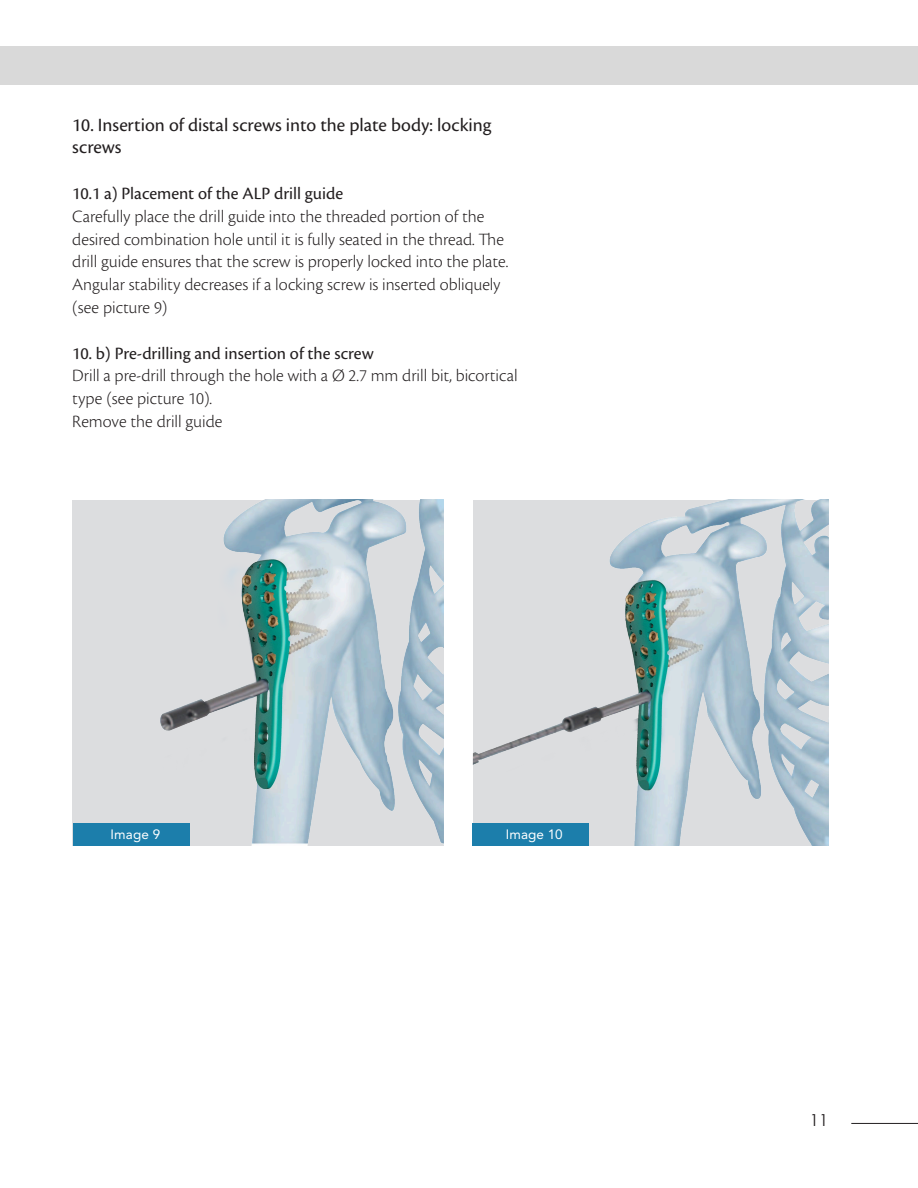
<style>
.page{position:relative;width:918px;height:1188px;background:#fff}
.page>*{position:absolute;margin:0;border:0;box-sizing:border-box;transform-origin:0 0}
.subtemas{font:19.5px "Cronos Pro";color:#231f20}
.sinsangria{font:300 18px "Cronos Pro";color:#231f20}
.sinsangria-2{font:18px "Cronos Pro";color:#231f20}
.t1{font:16.5px "Century Gothic";color:#231f20}
.t2{font:13.5px "Avenir LT Std";letter-spacing:.01em;color:#fff}
</style>
<div class="page">
<div style="left:0;top:46px;width:918px;height:39px;background:#d9d9d9"></div>
<hr style="left:851px;top:1123px;width:67px;height:1px;background:#231f20">
<div style="left:72px;top:500px;width:371px;height:346px;background:#dcdddf"></div>
<img style="left:102px;top:500px;width:341px;height:346px">
<img style="left:473px;top:500px;width:356px;height:346px">
<div style="left:74px;top:824px;width:116px;height:22px;background:#1c7eab"></div>
<div style="left:472px;top:824px;width:116px;height:22px;background:#1c7eab"></div>
<p class="subtemas" style="left:72px;top:113px;width:421px">10. Insertion of distal screws into the plate body: locking</p>
<p class="subtemas" style="left:72px;top:136px;width:51px">screws</p>
<p class="sinsangria-2" style="left:72px;top:183px;width:272px">10.1 a) Placement of the ALP drill guide</p>
<p class="sinsangria" style="left:72px;top:206px;width:414px">Carefully place the drill guide into the threaded portion of the</p>
<p class="sinsangria" style="left:72px;top:229px;width:433px">desired combination hole until it is fully seated in the thread. The</p>
<p class="sinsangria" style="left:72px;top:251px;width:437px">drill guide ensures that the screw is properly locked into the plate.</p>
<p class="sinsangria" style="left:72px;top:274px;width:430px">Angular stability decreases if a locking screw is inserted obliquely</p>
<p class="sinsangria" style="left:72px;top:297px;width:97px">(see picture 9)</p>
<p class="sinsangria-2" style="left:72px;top:343px;width:303px">10. b) Pre-drilling and insertion of the screw</p>
<p class="sinsangria" style="left:72px;top:365px;width:447px">Drill a pre-drill through the hole with a Ø 2.7 mm drill bit, bicortical</p>
<p class="sinsangria" style="left:72px;top:388px;width:141px">type (see picture 10).</p>
<p class="sinsangria" style="left:72px;top:411px;width:152px">Remove the drill guide</p>
<p class="t2" style="left:111px;top:826px;width:51px">Image 9</p>
<p class="t2" style="left:506px;top:826px;width:58px">Image 10</p>
<p class="t1" style="left:810px;top:1109px;width:20px">11</p>
</div>
